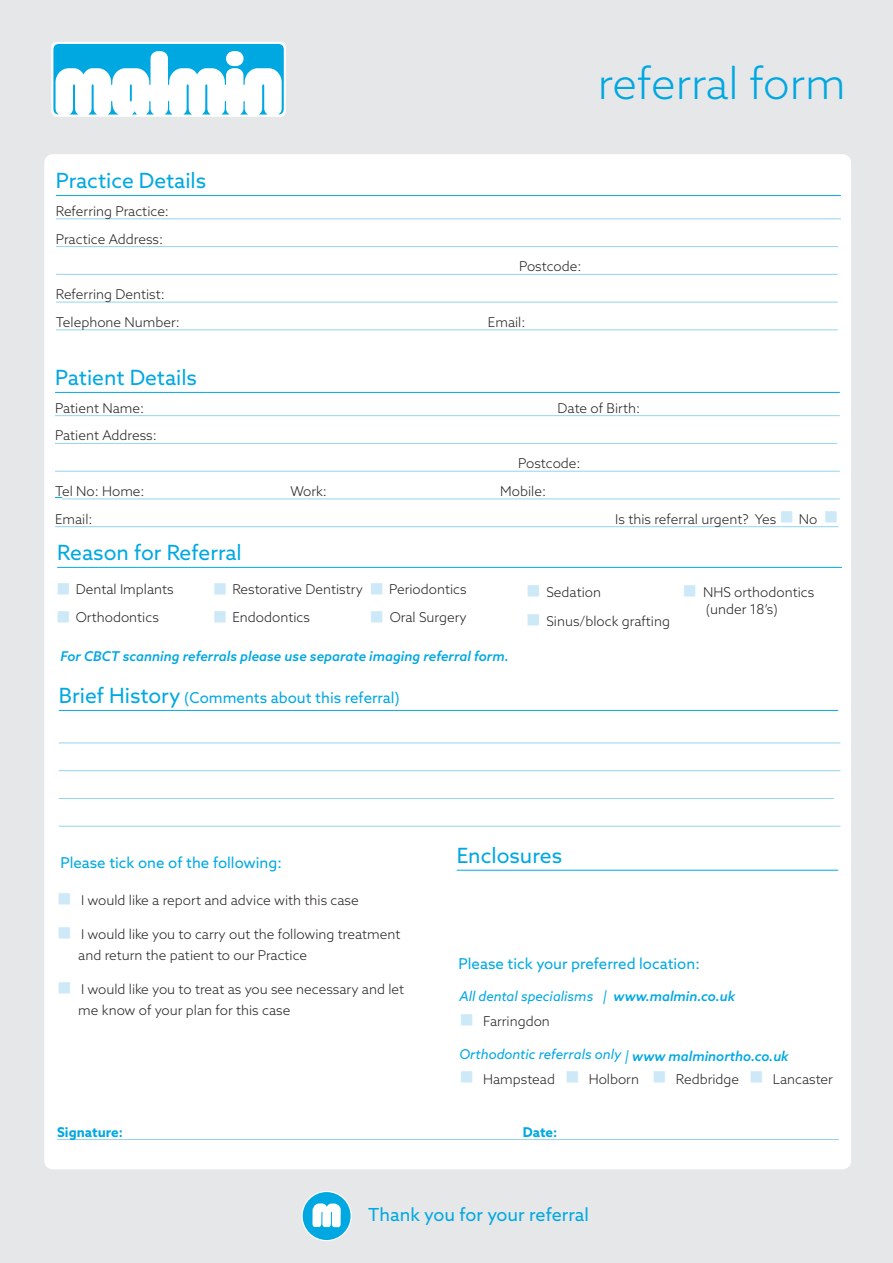
<style>
.page{position:relative;width:893px;height:1263px;background:#e6e7e9}
.page>*{position:absolute;margin:0;border:0;box-sizing:border-box;transform-origin:0 0}
.t1{font:300 43.5px "Azo Sans";color:#00a8e2}
.t2{font:21px "Azo Sans";color:#00a8e2}
.t3{font:18px "Azo Sans";color:#00a8e2}
.t4{font:15px "Azo Sans";color:#00a8e2}
.t5{font:300 13.5px/21px "Azo Sans";color:#231f20}
.t6{font:italic 13.5px "Azo Sans";color:#00a8e2}
.t7{font:italic 500 13.5px "Azo Sans";color:#00a8e2}
.t8{font:700 13.5px "Azo Sans";color:#00a8e2}
.s1{color:#cde9f8}
.s2{font-size:21px}
.s3{font-weight:500}
</style>
<div class="page">
<div style="left:44px;top:154px;width:807px;height:1015px;background:#fff;border-radius:9px"></div>
<hr style="left:57px;top:567px;width:785px;height:1px;background:#00a8e2">
<hr style="left:59px;top:710px;width:779px;height:1px;background:#00a8e2">
<hr style="left:56px;top:195px;width:785px;height:1px;background:#00a8e2">
<hr style="left:56px;top:219px;width:785px;height:1px;background:#93d3f1">
<hr style="left:56px;top:246px;width:782px;height:1px;background:#93d3f1">
<hr style="left:56px;top:274px;width:782px;height:1px;background:#93d3f1">
<hr style="left:56px;top:302px;width:782px;height:1px;background:#93d3f1">
<hr style="left:56px;top:330px;width:782px;height:1px;background:#93d3f1">
<hr style="left:59px;top:743px;width:781px;height:1px;background:#93d3f1">
<hr style="left:59px;top:770px;width:781px;height:1px;background:#93d3f1">
<hr style="left:59px;top:798px;width:775px;height:1px;background:#93d3f1">
<hr style="left:59px;top:826px;width:781px;height:1px;background:#93d3f1">
<hr style="left:55px;top:392px;width:785px;height:1px;background:#00a8e2">
<hr style="left:55px;top:415px;width:785px;height:1px;background:#93d3f1">
<hr style="left:55px;top:443px;width:782px;height:1px;background:#93d3f1">
<hr style="left:55px;top:471px;width:785px;height:1px;background:#93d3f1">
<hr style="left:62px;top:499px;width:778px;height:1px;background:#93d3f1">
<hr style="left:55px;top:526px;width:783px;height:1px;background:#93d3f1">
<hr style="left:457px;top:870px;width:381px;height:1px;background:#00a8e2">
<div style="left:302px;top:1191px;width:49px;height:49px;background:#00a8e2;border-radius:50%"></div>
<svg style="left:312px;top:1203px;width:29px;height:24px"></svg>
<div style="left:301px;top:1191px;width:51px;height:50px;border:1px solid #fff;border-radius:50%"></div>
<svg style="left:51px;top:42px;width:235px;height:75px"></svg>
<svg style="left:53px;top:44px;width:231px;height:71px;background:#9cddf3"></svg>
<hr style="left:57px;top:1139px;width:782px;height:1px;background:#93d3f1">
<p class="t2" style="left:56px;top:167px;width:152px">Practice Details</p>
<p class="t5" style="left:56px;top:200px;width:115px">Referring Practice:</p>
<p class="t5" style="left:56px;top:228px;width:109px">Practice Address:</p>
<p class="t1" style="left:598px;top:55px;width:249px">referral form</p>
<p class="t5" style="left:519px;top:256px;width:64px">Postcode:</p>
<p class="t5" style="left:56px;top:284px;width:110px">Referring Dentist:</p>
<p class="t5" style="left:56px;top:311px;width:125px">Telephone Number:</p>
<p class="t5" style="left:488px;top:311px;width:39px">Email:</p>
<p class="t2" style="left:55px;top:364px;width:144px">Patient Details</p>
<p class="t5" style="left:55px;top:397px;width:91px">Patient Name:</p>
<p class="t5" style="left:558px;top:397px;width:84px">Date of Birth:</p>
<p class="t5" style="left:55px;top:425px;width:103px">Patient Address:</p>
<p class="t5" style="left:518px;top:453px;width:64px">Postcode:</p>
<p class="t5" style="left:55px;top:480px;width:91px">Tel No: Home:</p>
<p class="t5" style="left:290px;top:480px;width:38px">Work:</p>
<p class="t5" style="left:500px;top:480px;width:47px">Mobile:</p>
<p class="t5" style="left:55px;top:508px;width:39px">Email:</p>
<p class="t5" style="left:615px;top:508px;width:225px">Is this referral urgent? Yes <span class="s1">■</span> No <span class="s1">■</span></p>
<p class="t2" style="left:57px;top:539px;width:186px">Reason for Referral</p>
<p class="t5" style="left:56px;top:579px;width:119px"><span class="s1">■</span> Dental Implants</p>
<p class="t5" style="left:56px;top:607px;width:104px"><span class="s1">■</span> Orthodontics</p>
<p class="t5" style="left:213px;top:579px;width:152px"><span class="s1">■</span> Restorative Dentistry</p>
<p class="t5" style="left:213px;top:607px;width:99px"><span class="s1">■</span> Endodontics</p>
<p class="t5" style="left:369px;top:579px;width:99px"><span class="s1">■</span> Periodontics</p>
<p class="t5" style="left:369px;top:607px;width:99px"><span class="s1">■</span> Oral Surgery</p>
<p class="t7" style="left:60px;top:647px;width:450px">For CBCT scanning referrals please use separate imaging referral form.</p>
<p class="t4" style="left:59px;top:688px;width:342px"><span class="s2">Brief History</span> (Comments about this referral)</p>
<p class="t5" style="left:526px;top:581px;width:77px"><span class="s1">■</span> Sedation</p>
<p class="t5" style="left:526px;top:610px;width:145px"><span class="s1">■</span> Sinus/block grafting</p>
<p class="t5" style="left:683px;top:581px;width:133px"><span class="s1">■</span> NHS orthodontics</p>
<p class="t5" style="left:706px;top:598px;width:74px">(under 18’s)</p>
<p class="t4" style="left:60px;top:853px;width:223px">Please tick one of the following:</p>
<p class="t5" style="left:57px;top:889px;width:303px"><span class="s1">■</span> I would like a report and advice with this case</p>
<p class="t5" style="left:78px;top:923px;width:324px;text-indent:-21px"><span class="s1">■</span> I would like you to carry out the following treatment and return the patient to our Practice</p>
<p class="t5" style="left:78px;top:978px;width:327px;text-indent:-21px"><span class="s1">■</span> I would like you to treat as you see necessary and let me know of your plan for this case</p>
<p class="t2" style="left:457px;top:841px;width:107px">Enclosures</p>
<p class="t4" style="left:459px;top:954px;width:243px">Please tick your preferred location:</p>
<p class="t6" style="left:459px;top:987px;width:277px">All dental specialisms | <span class="s3">www.malmin.co.uk</span></p>
<p class="t5" style="left:459px;top:1010px;width:92px"><span class="s1">■</span> Farringdon</p>
<p class="t6" style="left:459px;top:1046px;width:331px">Orthodontic referrals only | <span class="s3">www malminortho.co.uk</span></p>
<p class="t5" style="left:459px;top:1069px;width:375px"><span class="s1">■</span> Hampstead <span class="s1">■</span> Holborn <span class="s1">■</span> Redbridge <span class="s1">■</span> Lancaster</p>
<p class="t8" style="left:57px;top:1123px;width:67px">Signature:</p>
<p class="t8" style="left:523px;top:1123px;width:36px">Date:</p>
<p class="t3" style="left:368px;top:1202px;width:222px">Thank you for your referral</p>
</div>
